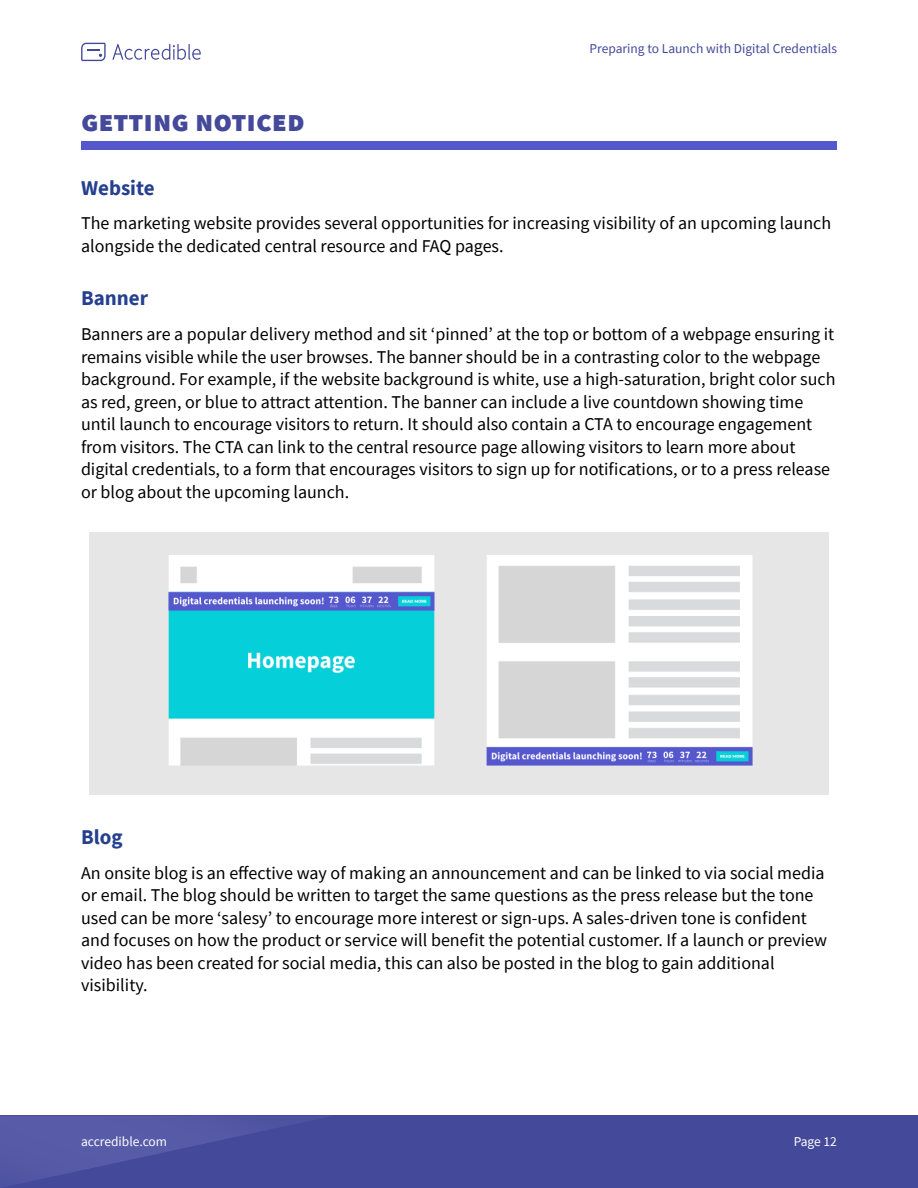
<style>
.page{position:relative;width:918px;height:1188px;background:#fff}
.page>*{position:absolute;margin:0;border:0;box-sizing:border-box;transform-origin:0 0}
.t1{font:900 30px "Source Sans Pro";color:#44499a}
.t2{font:700 21px "Source Sans Pro";color:#25408f}
.t3{font:18px/22.5px "Source Sans Pro";color:#000}
.t4{font:13.5px "Source Sans Pro";color:#44499a}
.t5{font:13.5px "Source Sans Pro";color:#fff}
</style>
<div class="page">
<div style="left:0;top:1115px;width:918px;height:73px;background:#44499a"></div>
<svg style="left:0;top:1116px;width:275px;height:67px"></svg>
<svg style="left:81px;top:43px;width:25px;height:18px"></svg>
<svg style="left:112px;top:44px;width:89px;height:16px"></svg>
<div style="left:81px;top:142px;width:756px;height:8px;background:#5557cd"></div>
<img style="left:89px;top:533px;width:740px;height:262px">
<h1 class="t1" style="left:81px;top:100px;width:225px">getting noticed</h1>
<p class="t2" style="left:81px;top:173px;width:75px">Website</p>
<p class="t4" style="left:590px;top:40px;width:249px">Preparing to Launch with Digital Credentials</p>
<p class="t3" style="left:81px;top:212px;width:752px">The marketing website provides several opportunities for increasing visibility of an upcoming launch alongside the dedicated central resource and FAQ pages.</p>
<p class="t2" style="left:81px;top:284px;width:69px">Banner</p>
<p class="t3" style="left:81px;top:323px;width:756px">Banners are a popular delivery method and sit ‘pinned’ at the top or bottom of a webpage ensuring it remains visible while the user browses. The banner should be in a contrasting color to the webpage background. For example, if the website background is white, use a high-saturation, bright color such as red, green, or blue to attract attention. The banner can include a live countdown showing time until launch to encourage visitors to return. It should also contain a CTA to encourage engagement from visitors. The CTA can link to the central resource page allowing visitors to learn more about digital credentials, to a form that encourages visitors to sign up for notifications, or to a press release or blog about the upcoming launch.</p>
<p class="t2" style="left:81px;top:823px;width:43px">Blog</p>
<p class="t3" style="left:81px;top:861px;width:748px">An onsite blog is an effective way of making an announcement and can be linked to via social media or email. The blog should be written to target the same questions as the press release but the tone used can be more ‘salesy’ to encourage more interest or sign-ups. A sales-driven tone is confident and focuses on how the product or service will benefit the potential customer. If a launch or preview video has been created for social media, this can also be posted in the blog to gain additional visibility.</p>
<p class="t5" style="left:81px;top:1133px;width:88px">accredible.com</p>
<p class="t5" style="left:794px;top:1133px;width:45px">Page 12</p>
</div>
